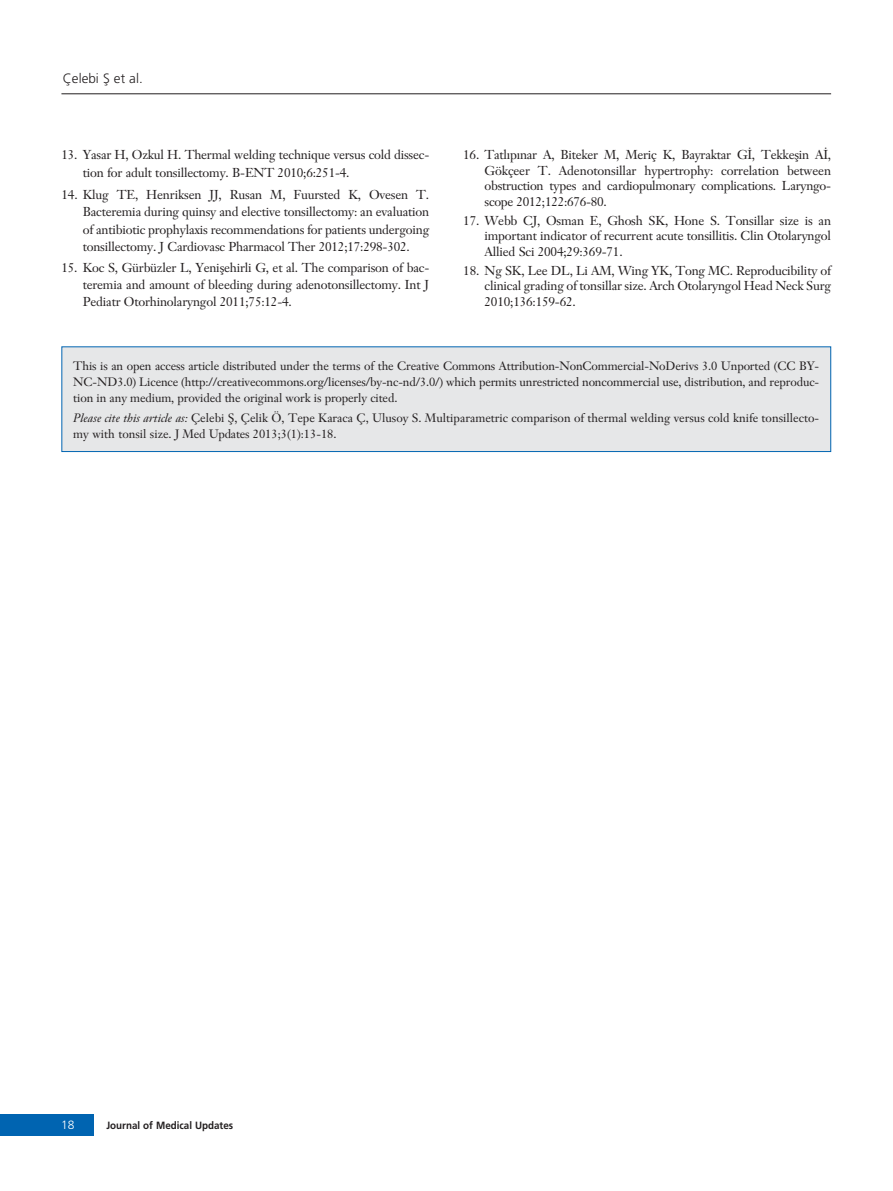
<style>
.page{position:relative;width:893px;height:1191px;background:#fff}
.page>*{position:absolute;margin:0;border:0;box-sizing:border-box;transform-origin:0 0}
.t1{font:300 13.5px "Frutiger";color:#231f20}
.t2{font:12.75px/15.6px "Janson Text";letter-spacing:-.015em;color:#231f20;text-align:justify}
.t3{font:12px/15.8px "Janson Text";color:#231f20;text-align:justify}
.t4{font:300 12px "Frutiger";color:#fff}
.t5{font:700 10.5px "Frutiger";color:#231f20;scale:.94 1}
.s1{font-style:italic}
</style>
<div class="page">
<div style="left:0;top:1114px;width:93px;height:21px;background:#0064b1"></div>
<hr style="left:61px;top:93px;width:770px;height:1px;background:#231f20">
<div style="left:62px;top:347px;width:768px;height:104px;background:#e6e7e8"></div>
<div style="left:61px;top:346px;width:770px;height:106px;border:1px solid #0064b1"></div>
<p class="t1" style="left:63px;top:73px;width:81px">Çelebi fi et al.</p>
<p class="t2" style="left:83px;top:147px;width:348px;line-height:18px;text-indent:-21px">13. Yasar H, Ozkul H. Thermal welding technique versus cold dissec&shy;tion for adult tonsillectomy. B-ENT 2010;6:251-4.</p>
<p class="t2" style="left:83px;top:187px;width:348px;line-height:17.5px;text-indent:-21px">14. Klug TE, Henriksen JJ, Rusan M, Fuursted K, Ovesen T.<br>Bacteremia during quinsy and elective tonsillectomy: an evaluation of antibiotic prophylaxis recommendations for patients undergoing tonsillectomy. J Cardiovasc Pharmacol Ther 2012;17:298-302.</p>
<p class="t2" style="left:83px;top:260px;width:348px;line-height:17.2px;text-indent:-21px">15. Koc S, Gürbüzler L, Yeniflehirli G, et al. The comparison of bac&shy;teremia and amount of bleeding during adenotonsillectomy. Int J Pediatr Otorhinolaryngol 2011;75:12-4.</p>
<p class="t2" style="left:485px;top:148px;width:348px;text-indent:-21px">16. Tatl›p›nar A, Biteker M, Meriç K, Bayraktar G‹, Tekkeflin A‹, Gökçeer T. Adenotonsillar hypertrophy: correlation between obstruction types and cardiopulmonary complications. Laryngo&shy;scope 2012;122:676-80.</p>
<p class="t2" style="left:485px;top:214px;width:348px;text-indent:-21px">17. Webb CJ, Osman E, Ghosh SK, Hone S. Tonsillar size is an important indicator of recurrent acute tonsillitis. Clin Otolaryngol Allied Sci 2004;29:369-71.</p>
<p class="t2" style="left:485px;top:264px;width:348px;text-indent:-21px">18. Ng SK, Lee DL, Li AM, Wing YK, Tong MC. Reproducibility of clinical grading of tonsillar size. Arch Otolaryngol Head Neck Surg 2010;136:159-62.</p>
<p class="t3" style="left:73px;top:359px;width:747px">This is an open access article distributed under the terms of the Creative Commons Attribution-NonCommercial-NoDerivs 3.0 Unported (CC BY-NC-ND3.0) Licence (http://creativecommons.org/licenses/by-nc-nd/3.0/) which permits unrestricted noncommercial use, distribution, and reproduc&shy;tion in any medium, provided the original work is properly cited.</p>
<p class="t3" style="left:73px;top:411px;width:747px"><span class="s1">Please cite this article as:</span> Çelebi fi, Çelik Ö, Tepe Karaca Ç, Ulusoy S. Multiparametric comparison of thermal welding versus cold knife tonsillecto&shy;my with tonsil size. J Med Updates 2013;3(1):13-18.</p>
<p class="t4" style="left:61px;top:1119px;width:15px">18</p>
<p class="t5" style="left:106px;top:1120px;width:136px">Journal of Medical Updates</p>
</div>
